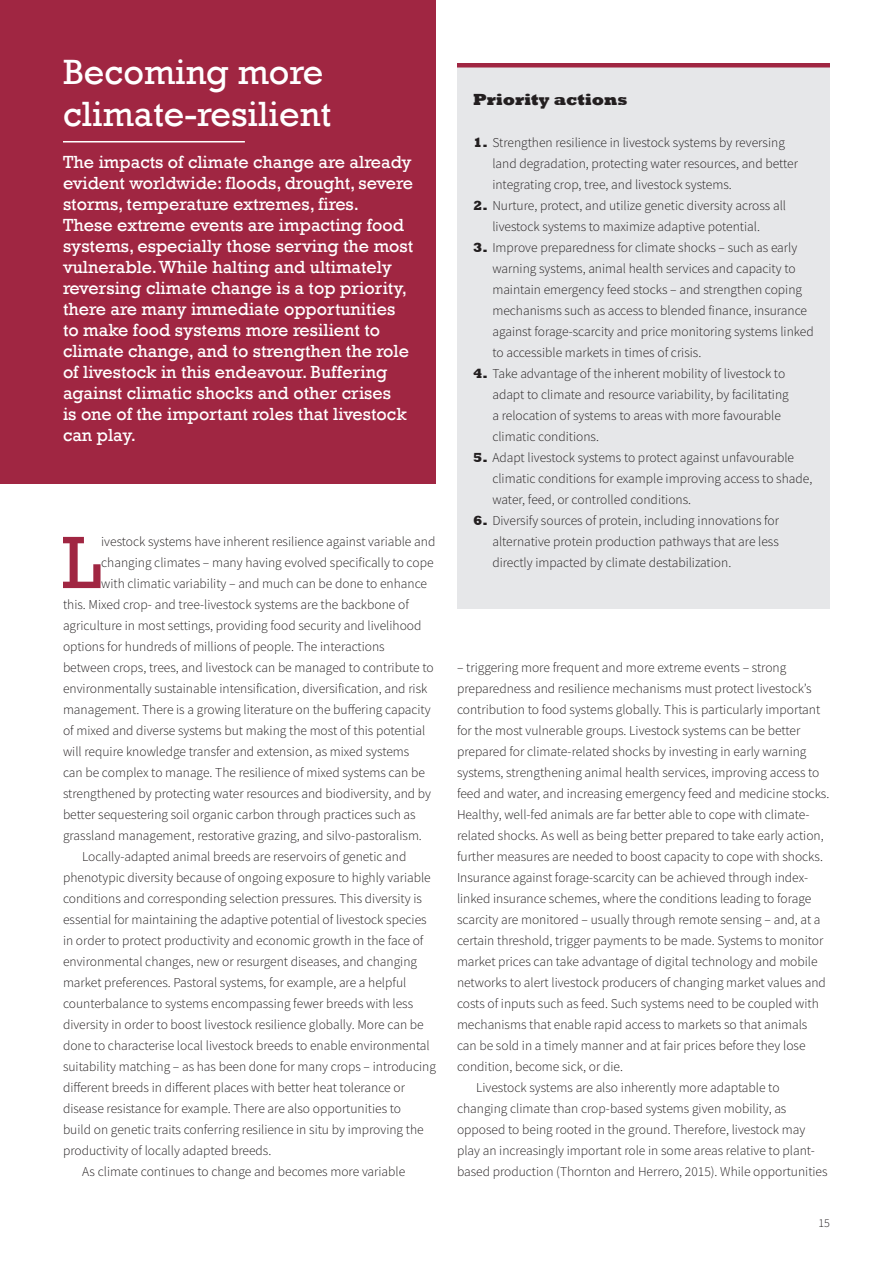
<style>
.page{position:relative;width:893px;height:1263px;background:#fff}
.page>*{position:absolute;margin:0;border:0;box-sizing:border-box;transform-origin:0 0}
.t1{font:75.3px "Rockwell";color:#a02642}
.t2{font:36px/42px "Rockwell";color:#fff}
.t3{font:18px/21px "Rockwell";color:#fff}
.t4{font:800 16.5px "Rockwell";color:#231f20}
.t5{font:300 13.5px/21px "Source Sans Pro";color:#231f20}
.t6{font:300 12px "Source Sans Pro";color:#231f20}
.s1{font-family:"Rockwell";font-weight:800}
</style>
<div class="page">
<div style="left:0;top:0;width:436px;height:483px;background:#a02642"></div>
<hr style="left:63px;top:141px;width:182px;height:1px;background:#fff">
<div style="left:457px;top:68px;width:373px;height:541px;background:#e6e7e9"></div>
<div style="left:457px;top:63px;width:373px;height:5px;background:#a02642"></div>
<h2 class="t2" style="left:63px;top:51px;width:270px">Becoming more climate-resilient</h2>
<p class="t3" style="left:63px;top:152px;width:352px">The impacts of climate change are already evident worldwide: floods, drought, severe storms, temperature extremes, fires.<br>These extreme events are impacting food systems, especially those serving the most vulnerable. While halting and ultimately reversing climate change is a top priority, there are many immediate opportunities to make food systems more resilient to climate change, and to strengthen the role of livestock in this endeavour. Buffering against climatic shocks and other crises<br>is one of the important roles that livestock can play.</p>
<h1 class="t1" style="left:62px;top:519px;width:41px">L</h1>
<p class="t5" style="left:101px;top:531px;width:336px">ivestock systems have inherent resilience against variable and</p>
<p class="t5" style="left:101px;top:552px;width:334px">changing climates – many having evolved specifically to cope</p>
<p class="t5" style="left:101px;top:573px;width:327px">with climatic variability – and much can be done to enhance</p>
<p class="t5" style="left:63px;top:594px;width:347px">this. Mixed crop- and tree-livestock systems are the backbone of</p>
<p class="t5" style="left:63px;top:615px;width:360px">agriculture in most settings, providing food security and livelihood</p>
<p class="t5" style="left:63px;top:636px;width:323px">options for hundreds of millions of people. The interactions</p>
<p class="t5" style="left:63px;top:657px;width:372px">between crops, trees, and livestock can be managed to contribute to</p>
<p class="t5" style="left:63px;top:678px;width:366px">environmentally sustainable intensification, diversification, and risk</p>
<p class="t5" style="left:63px;top:699px;width:369px">management. There is a growing literature on the buffering capacity</p>
<p class="t5" style="left:63px;top:720px;width:364px">of mixed and diverse systems but making the most of this potential</p>
<p class="t5" style="left:63px;top:741px;width:348px">will require knowledge transfer and extension, as mixed systems</p>
<p class="t5" style="left:63px;top:762px;width:363px">can be complex to manage. The resilience of mixed systems can be</p>
<p class="t5" style="left:63px;top:783px;width:370px">strengthened by protecting water resources and biodiversity, and by</p>
<p class="t5" style="left:63px;top:804px;width:354px">better sequestering soil organic carbon through practices such as</p>
<p class="t5" style="left:63px;top:825px;width:360px">grassland management, restorative grazing, and silvo-pastoralism.</p>
<p class="t5" style="left:82px;top:846px;width:326px">Locally-adapted animal breeds are reservoirs of genetic and</p>
<p class="t5" style="left:63px;top:867px;width:369px">phenotypic diversity because of ongoing exposure to highly variable</p>
<p class="t5" style="left:63px;top:888px;width:360px">conditions and corresponding selection pressures. This diversity is</p>
<p class="t5" style="left:63px;top:909px;width:365px">essential for maintaining the adaptive potential of livestock species</p>
<p class="t5" style="left:63px;top:930px;width:362px">in order to protect productivity and economic growth in the face of</p>
<p class="t5" style="left:63px;top:951px;width:356px">environmental changes, new or resurgent diseases, and changing</p>
<p class="t5" style="left:63px;top:972px;width:345px">market preferences. Pastoral systems, for example, are a helpful</p>
<p class="t5" style="left:63px;top:993px;width:352px">counterbalance to systems encompassing fewer breeds with less</p>
<p class="t5" style="left:63px;top:1014px;width:362px">diversity in order to boost livestock resilience globally. More can be</p>
<p class="t5" style="left:63px;top:1035px;width:368px">done to characterise local livestock breeds to enable environmental</p>
<p class="t5" style="left:63px;top:1056px;width:374px">suitability matching – as has been done for many crops – introducing</p>
<p class="t5" style="left:63px;top:1077px;width:343px">different breeds in different places with better heat tolerance or</p>
<p class="t5" style="left:63px;top:1098px;width:340px">disease resistance for example. There are also opportunities to</p>
<p class="t5" style="left:63px;top:1119px;width:362px">build on genetic traits conferring resilience in situ by improving the</p>
<p class="t5" style="left:63px;top:1140px;width:210px">productivity of locally adapted breeds.</p>
<p class="t5" style="left:82px;top:1161px;width:325px">As climate continues to change and becomes more variable</p>
<p class="t4" style="left:473px;top:90px;width:156px">Priority actions</p>
<p class="t5" style="left:492px;top:132px;width:307px;text-indent:-19px"><span class="s1">1.</span> Strengthen resilience in livestock systems by reversing land degradation, protecting water resources, and better integrating crop, tree, and livestock systems.</p>
<p class="t5" style="left:473px;top:195px;width:314px;text-align:center"><span class="s1">2.</span> Nurture, protect, and utilize genetic diversity across all livestock systems to maximize adaptive potential.</p>
<p class="t5" style="left:492px;top:237px;width:323px;text-indent:-19px"><span class="s1">3.</span> Improve preparedness for climate shocks – such as early warning systems, animal health services and capacity to maintain emergency feed stocks – and strengthen coping mechanisms such as access to blended finance, insurance against forage-scarcity and price monitoring systems linked to accessible markets in times of crisis.</p>
<p class="t5" style="left:492px;top:363px;width:298px;text-indent:-19px"><span class="s1">4.</span> Take advantage of the inherent mobility of livestock to adapt to climate and resource variability, by facilitating a relocation of systems to areas with more favourable climatic conditions.</p>
<p class="t5" style="left:492px;top:447px;width:321px;text-indent:-19px"><span class="s1">5.</span> Adapt livestock systems to protect against unfavourable climatic conditions for example improving access to shade, water, feed, or controlled conditions.</p>
<p class="t5" style="left:492px;top:510px;width:288px;text-align:justify;text-indent:-19px"><span class="s1">6.</span> Diversify sources of protein, including innovations for alternative protein production pathways that are less directly impacted by climate destabilization.</p>
<p class="t5" style="left:457px;top:657px;width:331px">– triggering more frequent and more extreme events – strong</p>
<p class="t5" style="left:457px;top:678px;width:356px">preparedness and resilience mechanisms must protect livestock’s</p>
<p class="t5" style="left:457px;top:699px;width:365px">contribution to food systems globally. This is particularly important</p>
<p class="t5" style="left:457px;top:720px;width:345px">for the most vulnerable groups. Livestock systems can be better</p>
<p class="t5" style="left:457px;top:741px;width:351px">prepared for climate-related shocks by investing in early warning</p>
<p class="t5" style="left:457px;top:762px;width:364px">systems, strengthening animal health services, improving access to</p>
<p class="t5" style="left:457px;top:783px;width:374px">feed and water, and increasing emergency feed and medicine stocks.</p>
<p class="t5" style="left:457px;top:804px;width:354px">Healthy, well-fed animals are far better able to cope with climate-</p>
<p class="t5" style="left:457px;top:825px;width:368px">related shocks. As well as being better prepared to take early action,</p>
<p class="t5" style="left:457px;top:846px;width:367px">further measures are needed to boost capacity to cope with shocks.</p>
<p class="t5" style="left:457px;top:867px;width:353px">Insurance against forage-scarcity can be achieved through index-</p>
<p class="t5" style="left:457px;top:888px;width:356px">linked insurance schemes, where the conditions leading to forage</p>
<p class="t5" style="left:457px;top:909px;width:365px">scarcity are monitored – usually through remote sensing – and, at a</p>
<p class="t5" style="left:457px;top:930px;width:368px">certain threshold, trigger payments to be made. Systems to monitor</p>
<p class="t5" style="left:457px;top:951px;width:362px">market prices can take advantage of digital technology and mobile</p>
<p class="t5" style="left:457px;top:972px;width:370px">networks to alert livestock producers of changing market values and</p>
<p class="t5" style="left:457px;top:993px;width:363px">costs of inputs such as feed. Such systems need to be coupled with</p>
<p class="t5" style="left:457px;top:1014px;width:352px">mechanisms that enable rapid access to markets so that animals</p>
<p class="t5" style="left:457px;top:1035px;width:350px">can be sold in a timely manner and at fair prices before they lose</p>
<p class="t5" style="left:457px;top:1056px;width:168px">condition, become sick, or die.</p>
<p class="t5" style="left:476px;top:1077px;width:305px">Livestock systems are also inherently more adaptable to</p>
<p class="t5" style="left:457px;top:1098px;width:331px">changing climate than crop-based systems given mobility, as</p>
<p class="t5" style="left:457px;top:1119px;width:350px">opposed to being rooted in the ground. Therefore, livestock may</p>
<p class="t5" style="left:457px;top:1140px;width:359px">play an increasingly important role in some areas relative to plant-</p>
<p class="t5" style="left:457px;top:1161px;width:372px">based production (Thornton and Herrero, 2015). While opportunities</p>
<p class="t6" style="left:818px;top:1216px;width:13px">15</p>
</div>
